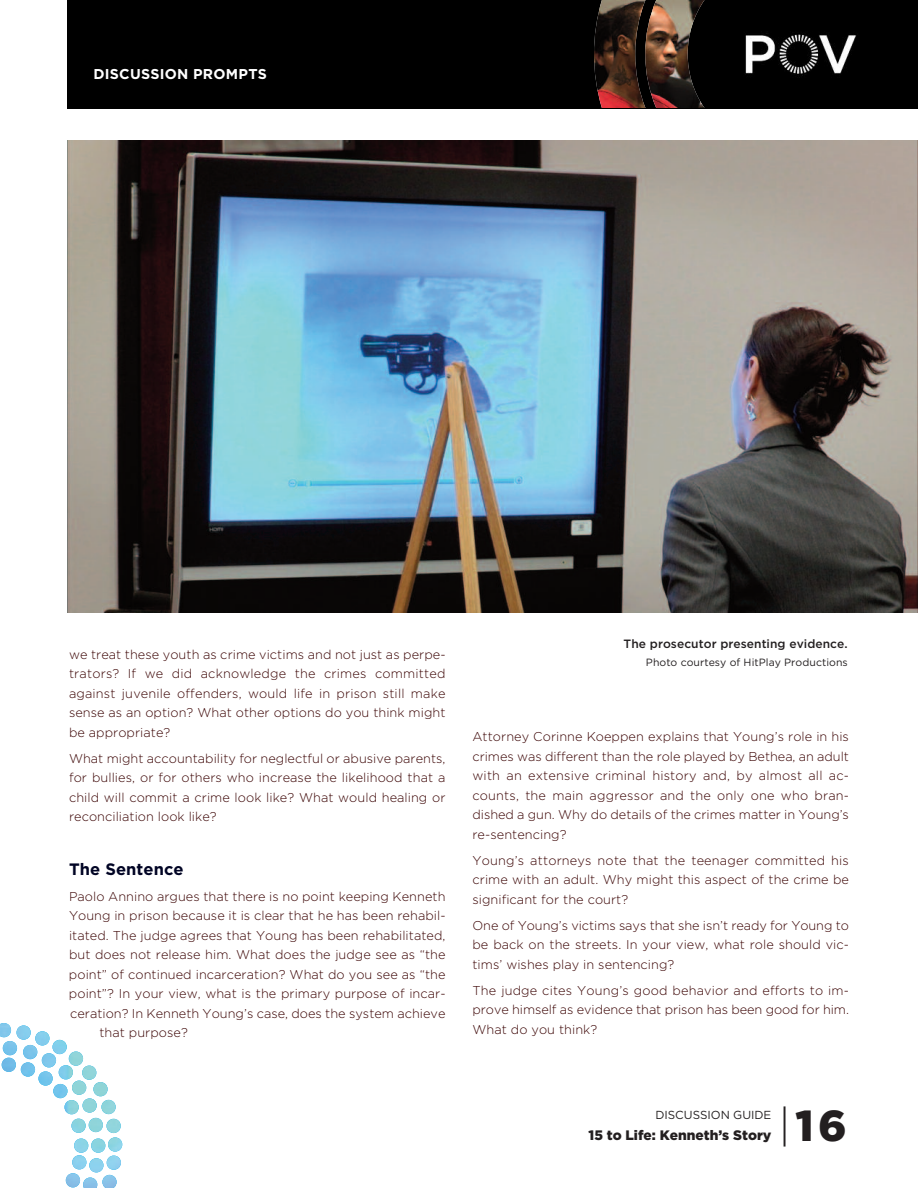
<style>
.page{position:relative;width:918px;height:1188px;background:#fff}
.page>*{position:absolute;margin:0;border:0;box-sizing:border-box;transform-origin:0 0}
.t1{font:900 43.35px "Gotham";color:#231f20}
.t2{font:700 16.5px "Gotham";letter-spacing:.005em;color:#000424}
.t3{font:700 14.25px "Gotham";letter-spacing:.02em;color:#fff}
.t4{font:900 13.65px "Gotham";color:#231f20}
.t5{font:300 12.75px/19.5px "Gotham";letter-spacing:.005em;color:#390000;text-align:justify}
.t6{font:500 12px "Gotham";letter-spacing:.005em;color:#231f20}
.t7{font:11.7px "Gotham";color:#231f20}
.t8{font:10.5px "Gotham";letter-spacing:.005em;color:#231f20}
.s1{font-weight:300}
</style>
<div class="page">
<div style="left:68px;top:0;width:850px;height:108px;background:#000"></div>
<img style="left:745px;top:33px;width:112px;height:43px">
<img style="left:594px;top:0;width:110px;height:108px">
<img style="left:68px;top:140px;width:850px;height:472px">
<svg style="left:65px;top:1086px;width:57px;height:102px"></svg>
<img style="left:0;top:1023px;width:107px;height:110px">
<p class="t3" style="left:93px;top:66px;width:175px">DISCUSSION PROMPTS</p>
<p class="t5" style="left:69px;top:645px;width:378px">we treat these youth as crime victims and not just as perpe&shy;trators? If we did acknowledge the crimes committed against juvenile offenders, would life in prison still make sense as an option? What other options do you think might be appropriate?</p>
<p class="t5" style="left:69px;top:749px;width:378px">What might accountability for neglectful or abusive parents, for bullies, or for others who increase the likelihood that a child will commit a crime look like? What would healing or reconciliation look like?</p>
<p class="t2" style="left:69px;top:860px;width:116px">The Sentence</p>
<p class="t5" style="left:69px;top:886px;width:378px">Paolo Annino argues that there is no point keeping Kenneth</p>
<p class="t5" style="left:69px;top:906px;width:378px">Young in prison because it is clear that he has been rehabil-</p>
<p class="t5" style="left:69px;top:925px;width:378px">itated. The judge agrees that Young has been rehabilitated,</p>
<p class="t5" style="left:69px;top:945px;width:378px">but does not release him. What does the judge see as “the</p>
<p class="t5" style="left:69px;top:964px;width:378px">point” of continued incarceration? What do you see as “the</p>
<p class="t5" style="left:69px;top:984px;width:378px">point”? In your view, what is the primary purpose of incar-</p>
<p class="t5" style="left:70px;top:1003px;width:377px">ceration? In Kenneth Young’s case, does the system achieve</p>
<p class="t5" style="left:99px;top:1023px;width:90px">that purpose?</p>
<p class="t6" style="left:624px;top:637px;width:226px">The prosecutor presenting evidence.</p>
<p class="t8" style="left:646px;top:656px;width:203px">Photo courtesy of HitPlay Productions</p>
<p class="t5" style="left:472px;top:727px;width:378px">Attorney Corinne Koeppen explains that Young’s role in his crimes was different than the role played by Bethea, an adult with an extensive criminal history and, by almost all ac&shy;counts, the main aggressor and the only one who bran&shy;dished a gun. Why do details of the crimes matter in Young’s re-sentencing?</p>
<p class="t5" style="left:472px;top:850px;width:378px">Young’s attorneys note that the teenager committed his crime with an adult. Why might this aspect of the crime be significant for the court?</p>
<p class="t5" style="left:472px;top:915px;width:378px">One of Young’s victims says that she isn’t ready for Young to be back on the streets. In your view, what role should vic&shy;tims’ wishes play in sentencing?</p>
<p class="t5" style="left:472px;top:980px;width:378px">The judge cites Young’s good behavior and efforts to im&shy;prove himself as evidence that prison has been good for him.<br>What do you think?</p>
<p class="t7" style="left:655px;top:1108px;width:117px">DISCUSSION GUIDE</p>
<p class="t4" style="left:589px;top:1127px;width:184px">15 to Life: Kenneth’s Story</p>
<h1 class="t1" style="left:779px;top:1100px;width:70px"><span class="s1">|</span>16</h1>
</div>
